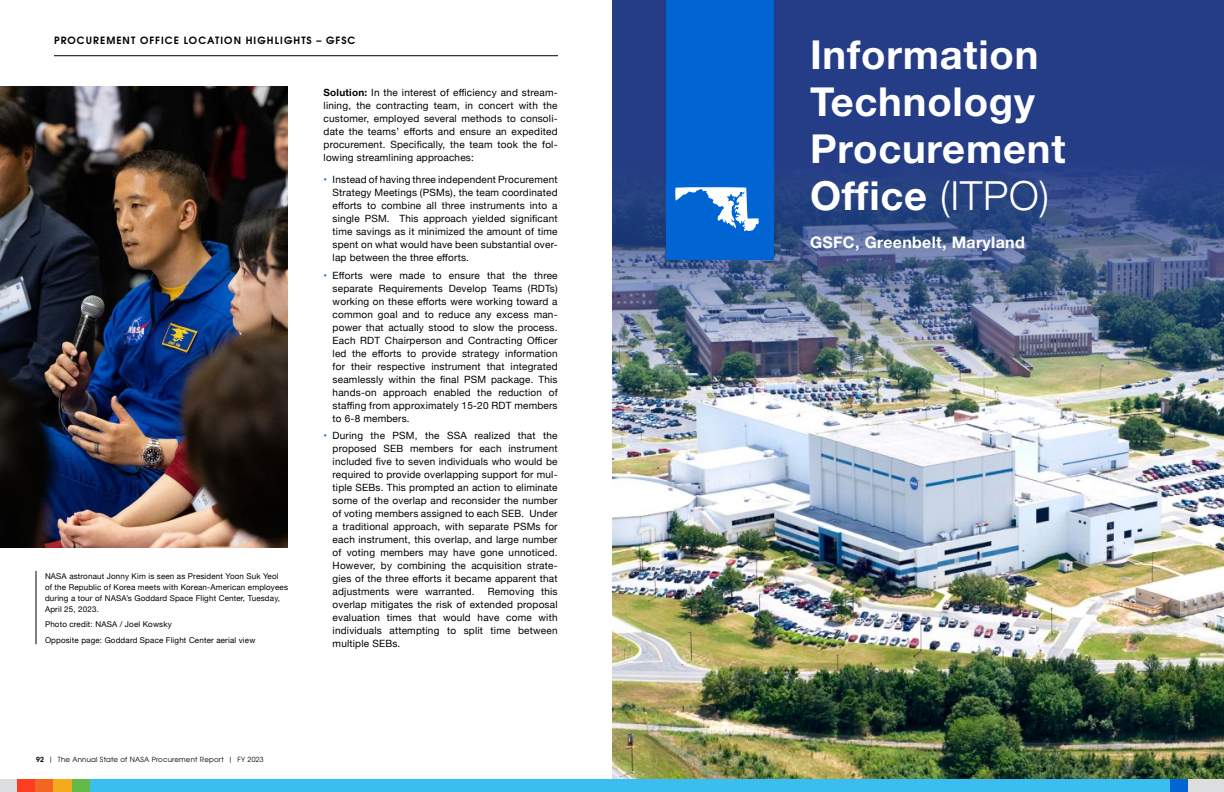
<style>
.page{position:relative;width:1224px;height:792px;background:#fff}
.page>*{position:absolute;margin:0;border:0;box-sizing:border-box;transform-origin:0 0}
.t1{font:700 40px/47px "Helvetica Neue";letter-spacing:.02em;color:#fff}
.t2{font:700 16px "Helvetica Neue";letter-spacing:.02em;color:#fff}
.t3{font:10px/13px "Helvetica Neue";letter-spacing:.02em;color:#000;text-align:justify}
.t4{font:700 10px "Te X Gyre Adventor";letter-spacing:.105em;color:#000}
.t5{font:8px/11px "Helvetica Neue";letter-spacing:.02em;color:#000}
.t6{font:7px "Te X Gyre Adventor";letter-spacing:.03em;color:#000}
.s1{font-weight:700}
.s2{color:#0065d2}
.s3{font-weight:300}
</style>
<div class="page">
<hr style="left:54px;top:55px;width:504px;height:1px;background:#000">
<div style="left:612px;top:0;width:612px;height:631px;background:#253d86"></div>
<img style="left:612px;top:172px;width:612px;height:607px">
<div style="left:666px;top:0;width:108px;height:259px;background:#0065d2"></div>
<div style="left:0;top:779px;width:17px;height:13px;background:#dcddde"></div>
<div style="left:17px;top:779px;width:18px;height:13px;background:#fc3d21"></div>
<div style="left:35px;top:779px;width:19px;height:13px;background:#f26622"></div>
<div style="left:54px;top:779px;width:18px;height:13px;background:#f5a91c"></div>
<div style="left:72px;top:779px;width:18px;height:13px;background:#61bb46"></div>
<div style="left:90px;top:779px;width:1080px;height:13px;background:#3abef0"></div>
<div style="left:1170px;top:779px;width:18px;height:13px;background:#0065d2"></div>
<div style="left:1188px;top:779px;width:36px;height:13px;background:#dcddde"></div>
<hr style="left:36px;top:571px;width:1px;height:73px;background:#000">
<svg style="left:675px;top:187px;width:84px;height:45px"></svg>
<img style="left:0;top:87px;width:288px;height:460px">
<p class="t4" style="left:54px;top:32px;width:303px">PROCUREMENT OFFICE LOCATION HIGHLIGHTS – GFSC</p>
<p class="t5" style="left:45px;top:571px;width:245px">NASA astronaut Jonny Kim is seen as President Yoon Suk Yeol<br>of the Republic of Korea meets with Korean-American employees during a tour of NASA’s Goddard Space Flight Center, Tuesday, April 25, 2023.</p>
<p class="t5" style="left:45px;top:617px;width:212px;line-height:15.5px">Photo credit: NASA / Joel Kowsky<br>Opposite page: Goddard Space Flight Center aerial view</p>
<p class="t3" style="left:324px;top:87px;width:236px"><span class="s1">Solution:</span> In the interest of efficiency and stream&shy;lining, the contracting team, in concert with the customer, employed several methods to consoli&shy;date the teams’ efforts and ensure an expedited procurement. Specifically, the team took the fol&shy;lowing streamlining approaches:</p>
<p class="t3" style="left:333px;top:174px;width:227px;text-indent:-9px"><span class="s2">•</span> Instead of having three independent Procurement Strategy Meetings (PSMs), the team coordinated efforts to combine all three instruments into a single PSM. This approach yielded significant time savings as it minimized the amount of time spent on what would have been substantial over&shy;lap between the three efforts.</p>
<p class="t3" style="left:333px;top:269px;width:227px;text-indent:-9px"><span class="s2">•</span> Efforts were made to ensure that the three separate Requirements Develop Teams (RDTs) working on these efforts were working toward a common goal and to reduce any excess man&shy;power that actually stood to slow the process.<br>Each RDT Chairperson and Contracting Officer led the efforts to provide strategy information for their respective instrument that integrated seamlessly within the final PSM package. This hands-on approach enabled the reduction of staffing from approximately 15-20 RDT members to 6-8 members.</p>
<p class="t3" style="left:333px;top:430px;width:227px;text-indent:-9px"><span class="s2">•</span> During the PSM, the SSA realized that the proposed SEB members for each instrument included five to seven individuals who would be required to provide overlapping support for mul&shy;tiple SEBs. This prompted an action to eliminate some of the overlap and reconsider the number of voting members assigned to each SEB. Under a traditional approach, with separate PSMs for each instrument, this overlap, and large number of voting members may have gone unnoticed.<br>However, by combining the acquisition strate&shy;gies of the three efforts it became apparent that adjustments were warranted.</p>
<p class="t3" style="left:333px;top:586px;width:227px;text-indent:155px">Removing this overlap mitigates the risk of extended proposal evaluation times that would have come with individuals attempting to split time between multiple SEBs.</p>
<p class="t6" style="left:36px;top:754px;width:229px"><span class="s1">92</span> | The Annual State of NASA Procurement Report | FY 2023</p>
<h1 class="t1" style="left:810px;top:30px;width:257px">Information<br>Technology<br>Procurement<br>Office <span class="s3">(ITPO)</span></h1>
<h2 class="t2" style="left:810px;top:232px;width:216px">GSFC, Greenbelt, Maryland</h2>
</div>
